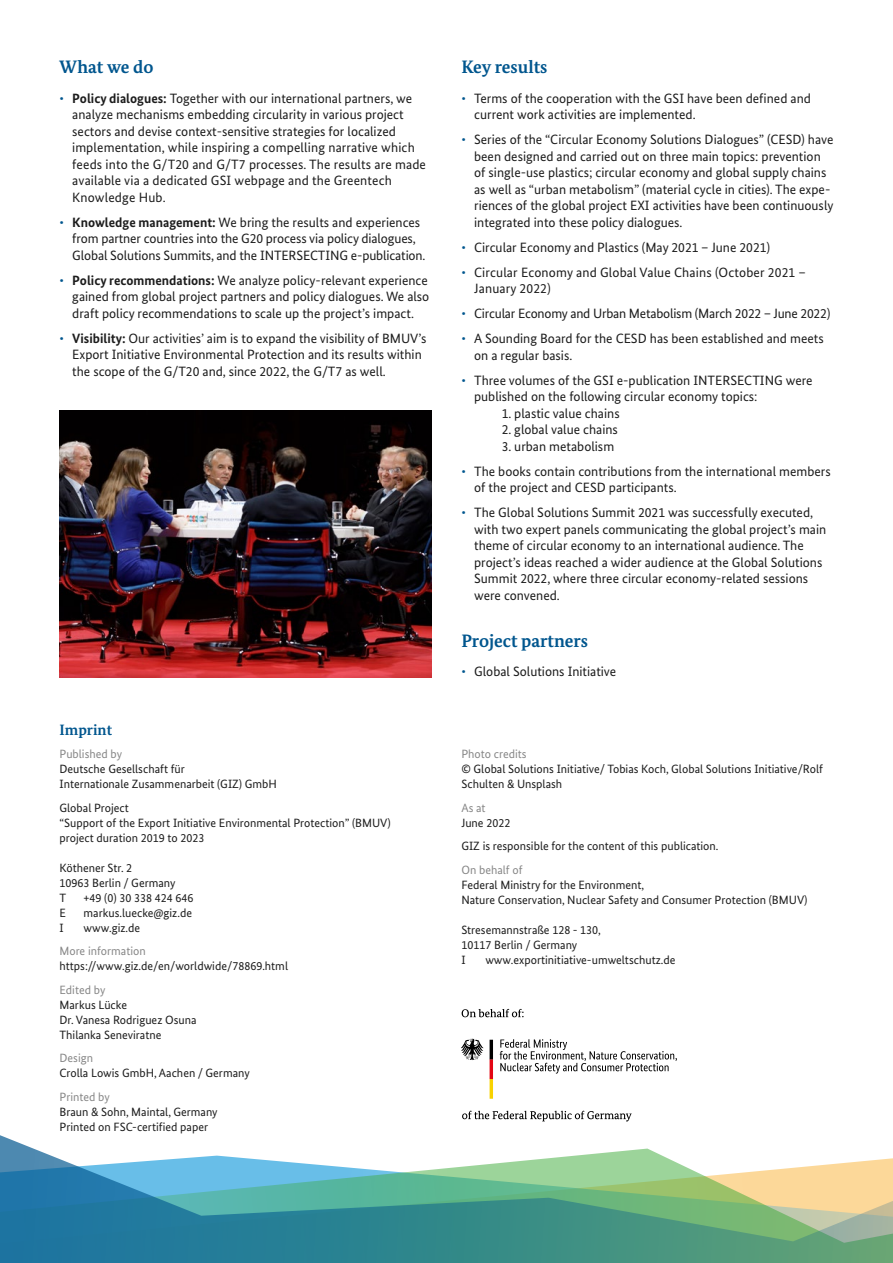
<style>
.page{position:relative;width:893px;height:1263px;background:#fff}
.page>*{position:absolute;margin:0;border:0;box-sizing:border-box;transform-origin:0 0}
.t1{font:700 18px "Bundes Serif";color:#00568e}
.t2{font:700 15px "Bundes Serif";color:#00568e}
.t3{font:13.5px/16.5px "Bundes Sans";color:#1c1c1c}
.t4{font:12px/15px "Bundes Sans";color:#1c1c1c}
.t5{font:12px "Bundes Sans";color:#878787}
.s1{color:#00568e}
.s2{font-weight:700}
</style>
<div class="page">
<svg style="left:0;top:1135px;width:893px;height:128px"></svg>
<img style="left:60px;top:411px;width:372px;height:267px">
<svg style="left:500px;top:1039px;width:176px;height:34px"></svg>
<svg style="left:462px;top:1009px;width:62px;height:8px"></svg>
<svg style="left:462px;top:1111px;width:170px;height:10px"></svg>
<svg style="left:461px;top:1039px;width:23px;height:21px"></svg>
<svg style="left:490px;top:1040px;width:3px;height:59px"></svg>
<h2 class="t1" style="left:60px;top:56px;width:95px">What we do</h2>
<p class="t3" style="left:72px;top:90px;width:355px;text-indent:-13px"><span class="s1">•</span> <span class="s2">Policy dialogues:</span> Together with our international partners, we analyze mechanisms embedding circularity in various project sectors and devise context-sensitive strategies for localized implementation, while inspiring a compelling narrative which feeds into the G/T20 and G/T7 processes. The results are made available via a dedicated GSI webpage and the Greentech Knowledge Hub.</p>
<p class="t3" style="left:72px;top:214px;width:355px;text-indent:-13px"><span class="s1">•</span> <span class="s2">Knowledge management:</span> We bring the results and experiences from partner countries into the G20 process via policy dialogues,<br>Global Solutions Summits, and the INTERSECTING e-publication.</p>
<p class="t3" style="left:72px;top:272px;width:359px;text-align:justify;text-indent:-13px"><span class="s1">•</span> <span class="s2">Policy recommendations:</span> We analyze policy-relevant experience gained from global project partners and policy dialogues. We also draft policy recommendations to scale up the project’s impact.</p>
<p class="t3" style="left:72px;top:330px;width:356px;text-indent:-13px"><span class="s1">•</span> <span class="s2">Visibility:</span> Our activities’ aim is to expand the visibility of BMUV’s<br>Export Initiative Environmental Protection and its results within the scope of the G/T20 and, since 2022, the G/T7 as well.</p>
<h2 class="t2" style="left:60px;top:720px;width:54px">Imprint</h2>
<h3 class="t5" style="left:60px;top:747px;width:64px">Published by</h3>
<p class="t4" style="left:60px;top:761px;width:219px">Deutsche Gesellschaft für<br>Internationale Zusammenarbeit (GIZ) GmbH</p>
<p class="t4" style="left:60px;top:800px;width:333px">Global Project<br>“Support of the Export Initiative Environmental Protection” (BMUV) project duration 2019 to 2023</p>
<p class="t4" style="left:60px;top:860px;width:117px">Köthener Str. 2<br>10963 Berlin / Germany<br>T</p>
<p class="t4" style="left:84px;top:890px;width:112px">+49 (0) 30 338 424 646</p>
<p class="t4" style="left:60px;top:905px;width:8px">E</p>
<p class="t4" style="left:84px;top:905px;width:110px">markus.luecke@giz.de</p>
<p class="t4" style="left:60px;top:920px;width:6px">I</p>
<p class="t4" style="left:84px;top:920px;width:58px">www.giz.de</p>
<h3 class="t5" style="left:60px;top:944px;width:88px">More information</h3>
<p class="t4" style="left:60px;top:958px;width:230px">https://www.giz.de/en/worldwide/78869.html</p>
<h3 class="t5" style="left:60px;top:982px;width:47px">Edited by</h3>
<p class="t4" style="left:60px;top:997px;width:139px">Markus Lücke<br>Dr. Vanesa Rodriguez Osuna<br>Thilanka Seneviratne</p>
<h3 class="t5" style="left:60px;top:1051px;width:35px">Design</h3>
<p class="t4" style="left:60px;top:1065px;width:192px">Crolla Lowis GmbH, Aachen / Germany</p>
<h3 class="t5" style="left:60px;top:1089px;width:52px">Printed by</h3>
<p class="t4" style="left:60px;top:1104px;width:160px">Braun &amp; Sohn, Maintal, Germany<br>Printed on FSC-certified paper</p>
<h2 class="t1" style="left:461px;top:56px;width:88px">Key results</h2>
<p class="t3" style="left:474px;top:90px;width:338px;text-indent:-13px"><span class="s1">•</span> Terms of the cooperation with the GSI have been defined and current work activities are implemented.</p>
<p class="t3" style="left:474px;top:131px;width:361px;text-indent:-13px"><span class="s1">•</span> Series of the “Circular Economy Solutions Dialogues” (CESD) have been designed and carried out on three main topics: prevention of single-use plastics; circular economy and global supply chains as well as “urban metabolism” (material cycle in cities). The expe&shy;riences of the global project EXI activities have been continuously integrated into these policy dialogues.</p>
<p class="t3" style="left:461px;top:239px;width:310px"><span class="s1">•</span> Circular Economy and Plastics (May 2021 – June 2021)</p>
<p class="t3" style="left:474px;top:264px;width:333px;text-indent:-13px"><span class="s1">•</span> Circular Economy and Global Value Chains (October 2021 –<br>January 2022)</p>
<p class="t3" style="left:461px;top:305px;width:370px"><span class="s1">•</span> Circular Economy and Urban Metabolism (March 2022 – June 2022)</p>
<p class="t3" style="left:474px;top:330px;width:351px;text-indent:-13px"><span class="s1">•</span> A Sounding Board for the CESD has been established and meets on a regular basis.</p>
<p class="t3" style="left:474px;top:372px;width:340px;text-indent:-13px"><span class="s1">•</span> Three volumes of the GSI e-publication INTERSECTING were published on the following circular economy topics:</p>
<p class="t3" style="left:502px;top:405px;width:119px">1. plastic value chains</p>
<p class="t3" style="left:502px;top:421px;width:118px">2. global value chains</p>
<p class="t3" style="left:502px;top:438px;width:114px">3. urban metabolism</p>
<p class="t3" style="left:474px;top:463px;width:358px;text-indent:-13px"><span class="s1">•</span> The books contain contributions from the international members of the project and CESD participants.</p>
<p class="t3" style="left:474px;top:504px;width:354px;text-indent:-13px"><span class="s1">•</span> The Global Solutions Summit 2021 was successfully executed, with two expert panels communicating the global project’s main theme of circular economy to an international audience. The project’s ideas reached a wider audience at the Global Solutions Summit 2022, where three circular economy-related sessions were convened.</p>
<h2 class="t1" style="left:461px;top:630px;width:128px">Project partners</h2>
<p class="t3" style="left:461px;top:663px;width:156px"><span class="s1">•</span> Global Solutions Initiative</p>
<h3 class="t5" style="left:461px;top:747px;width:67px">Photo credits</h3>
<p class="t4" style="left:461px;top:761px;width:363px">© Global Solutions Initiative/ Tobias Koch, Global Solutions Initiative/Rolf<br>Schulten &amp; Unsplash</p>
<h3 class="t5" style="left:461px;top:800px;width:26px">As at</h3>
<p class="t4" style="left:461px;top:815px;width:50px">June 2022</p>
<p class="t4" style="left:461px;top:838px;width:259px">GIZ is responsible for the content of this publication.</p>
<h3 class="t5" style="left:461px;top:862px;width:63px">On behalf of</h3>
<p class="t4" style="left:461px;top:877px;width:348px">Federal Ministry for the Environment,<br>Nature Conservation, Nuclear Safety and Consumer Protection (BMUV)</p>
<p class="t4" style="left:461px;top:922px;width:141px">Stresemannstraße 128 - 130,<br>10117 Berlin / Germany<br>I</p>
<p class="t4" style="left:485px;top:952px;width:192px">www.exportinitiative-umweltschutz.de</p>
</div>
